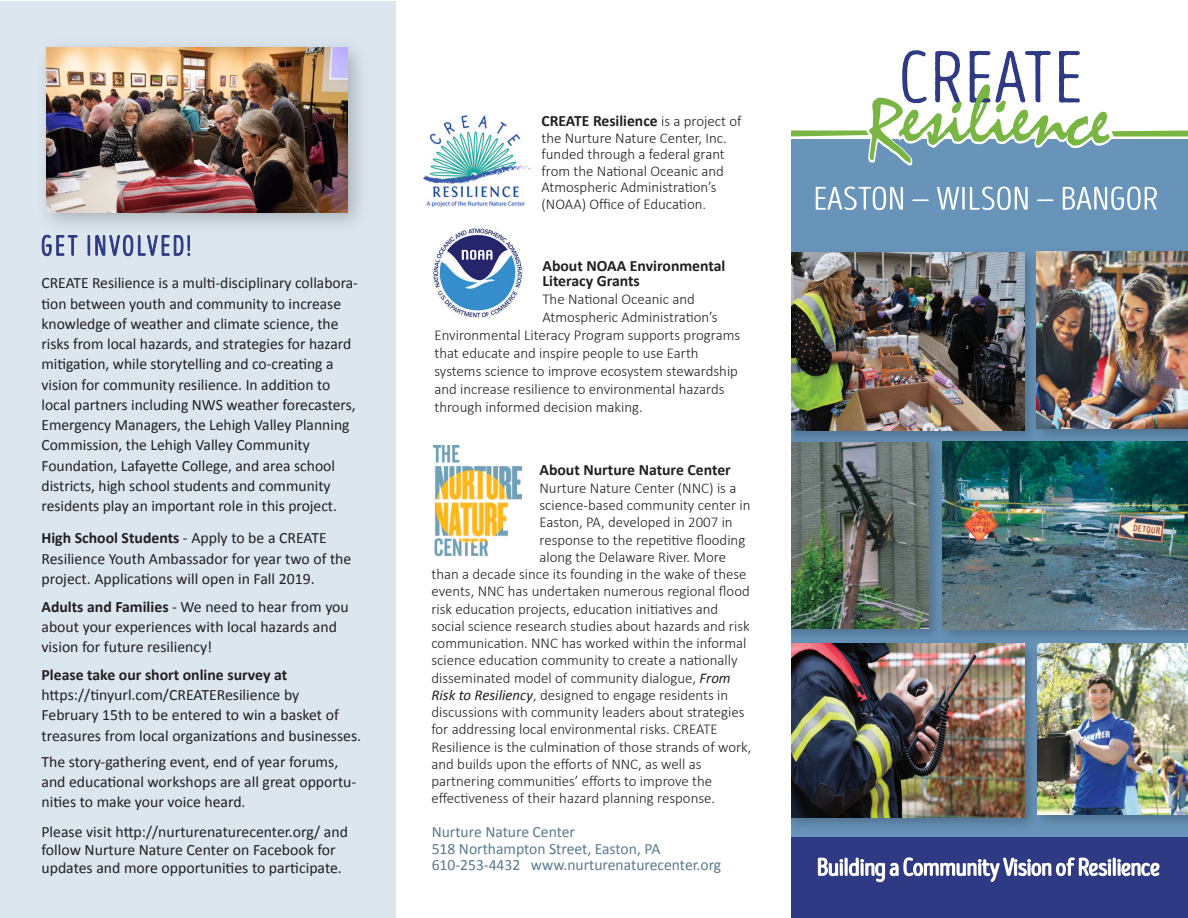
<style>
.page{position:relative;width:1188px;height:918px;background:#fff}
.page>*{position:absolute;margin:0;border:0;box-sizing:border-box;transform-origin:0 0}
.t1{font:15.75px/20.2px "Calibri";color:#231f20}
.t2{font:700 15.75px/15px "Calibri";color:#231f20}
.t3{font:15.75px/16.5px "Calibri";color:#567b8f}
.t4{font:300 15px/16.5px "Calibri";color:#231f20}
.s1{font-weight:700}
.s2{font-weight:300;font-size:15px}
.s3{font-weight:400;font-style:italic}
</style>
<div class="page">
<div style="left:786px;top:139px;width:402px;height:779px;background:#6894b9"></div>
<div style="left:0;top:1px;width:789px;height:917px;background:#dce6ef"></div>
<svg style="left:816px;top:186px;width:87px;height:24px"></svg>
<svg style="left:912px;top:199px;width:17px;height:2px"></svg>
<svg style="left:937px;top:186px;width:91px;height:24px"></svg>
<svg style="left:1037px;top:199px;width:16px;height:2px"></svg>
<svg style="left:1063px;top:186px;width:94px;height:24px"></svg>
<img style="left:1046px;top:450px;width:142px;height:167px">
<img style="left:790px;top:654px;width:181px;height:163px">
<img style="left:971px;top:617px;width:217px;height:206px">
<img style="left:1037px;top:643px;width:151px;height:171px">
<img style="left:790px;top:452px;width:256px;height:202px">
<img style="left:790px;top:452px;width:139px;height:176px">
<img style="left:790px;top:227px;width:275px;height:225px">
<img style="left:790px;top:252px;width:232px;height:178px">
<svg style="left:790px;top:50px;width:398px;height:117px"></svg>
<div style="left:782px;top:837px;width:406px;height:81px;background:#2f3a84"></div>
<svg style="left:817px;top:811px;width:343px;height:72px"></svg>
<img style="left:1022px;top:241px;width:166px;height:209px">
<img style="left:1036px;top:252px;width:152px;height:177px">
<div style="left:396px;top:0;width:394px;height:918px;background:#fff"></div>
<img style="left:433px;top:446px;width:88px;height:110px">
<img style="left:432px;top:227px;width:91px;height:91px">
<img style="left:423px;top:115px;width:112px;height:92px">
<img style="left:41px;top:46px;width:320px;height:211px">
<img style="left:47px;top:48px;width:301px;height:164px">
<p class="t1" style="left:42px;top:273px;width:318px">CREATE Resilience is a multi-disciplinary collabora&shy;tion between youth and community to increase knowledge of weather and climate science, the risks from local hazards, and strategies for hazard mitigation, while storytelling and co-creating a vision for community resilience. In addition to local partners including NWS weather forecasters, Emergency Managers, the Lehigh Valley Planning Commission, the Lehigh Valley Community Foundation, Lafayette College, and area school districts, high school students and community residents play an important role in this project.</p>
<p class="t1" style="left:42px;top:528px;width:311px"><span class="s1">High School Students</span> - Apply to be a CREATE<br>Resilience Youth Ambassador for year two of the project. Applications will open in Fall 2019.</p>
<p class="t1" style="left:42px;top:596px;width:309px"><span class="s1">Adults and Families</span> - We need to hear from you about your experiences with local hazards and vision for future resiliency!</p>
<p class="t2" style="left:42px;top:667px;width:247px">Please take our short online survey at</p>
<p class="t1" style="left:42px;top:685px;width:321px">https://tinyurl.com/CREATEResilience by<br>February 15th to be entered to win a basket of treasures from local organizations and businesses.</p>
<p class="t1" style="left:42px;top:752px;width:316px">The story-gathering event, end of year forums, and educational workshops are all great opportu&shy;nities to make your voice heard.</p>
<p class="t1" style="left:42px;top:823px;width:308px;line-height:18px">Please visit http://nurturenaturecenter.org/ and follow Nurture Nature Center on Facebook for updates and more opportunities to participate.</p>
<p class="t2" style="left:542px;top:113px;width:202px">CREATE Resilience <span class="s2">is a project of</span></p>
<p class="t4" style="left:541px;top:129px;width:187px">the Nurture Nature Center, Inc. funded through a federal grant from the National Oceanic and<br>Atmospheric Administration’s (NOAA) Office of Education.</p>
<p class="t2" style="left:542px;top:259px;width:184px">About NOAA Environmental<br>Literacy Grants</p>
<p class="t4" style="left:542px;top:290px;width:154px">The National Oceanic and</p>
<p class="t4" style="left:542px;top:308px;width:177px">Atmospheric Administration’s</p>
<p class="t4" style="left:434px;top:326px;width:307px">Environmental Literacy Program supports programs</p>
<p class="t4" style="left:434px;top:344px;width:266px">that educate and inspire people to use Earth</p>
<p class="t4" style="left:434px;top:362px;width:305px">systems science to improve ecosystem stewardship</p>
<p class="t4" style="left:434px;top:380px;width:291px">and increase resilience to environmental hazards</p>
<p class="t4" style="left:434px;top:398px;width:210px">through informed decision making.</p>
<p class="t2" style="left:539px;top:462px;width:193px">About Nurture Nature Center</p>
<p class="t4" style="left:539px;top:479px;width:198px">Nurture Nature Center (NNC) is a</p>
<p class="t4" style="left:539px;top:496px;width:213px">science-based community center in</p>
<p class="t4" style="left:539px;top:513px;width:195px">Easton, PA, developed in 2007 in</p>
<p class="t4" style="left:539px;top:531px;width:207px">response to the repetitive flooding</p>
<p class="t4" style="left:539px;top:548px;width:188px">along the Delaware River. More</p>
<p class="t4" style="left:432px;top:565px;width:317px">than a decade since its founding in the wake of these</p>
<p class="t4" style="left:432px;top:582px;width:320px">events, NNC has undertaken numerous regional flood</p>
<p class="t4" style="left:432px;top:600px;width:288px">risk education projects, education initiatives and</p>
<p class="t4" style="left:432px;top:617px;width:320px">social science research studies about hazards and risk</p>
<p class="t4" style="left:432px;top:634px;width:316px">communication. NNC has worked within the informal</p>
<p class="t4" style="left:432px;top:651px;width:308px">science education community to create a nationally</p>
<p class="t4" style="left:432px;top:669px;width:301px">disseminated model of community dialogue, <span class="s3">From</span></p>
<p class="t4" style="left:432px;top:686px;width:298px"><span class="s3">Risk to Resiliency</span>, designed to engage residents in</p>
<p class="t4" style="left:432px;top:703px;width:315px">discussions with community leaders about strategies</p>
<p class="t4" style="left:432px;top:720px;width:288px">for addressing local environmental risks. CREATE</p>
<p class="t4" style="left:432px;top:738px;width:321px">Resilience is the culmination of those strands of work,</p>
<p class="t4" style="left:432px;top:755px;width:271px">and builds upon the efforts of NNC, as well as</p>
<p class="t4" style="left:432px;top:772px;width:282px">partnering communities’ efforts to improve the</p>
<p class="t4" style="left:432px;top:789px;width:285px">effectiveness of their hazard planning response.</p>
<p class="t3" style="left:432px;top:824px;width:291px">Nurture Nature Center<br>518 Northampton Street, Easton, PA<br>610-253-4432 www.nurturenaturecenter.org</p>
</div>
